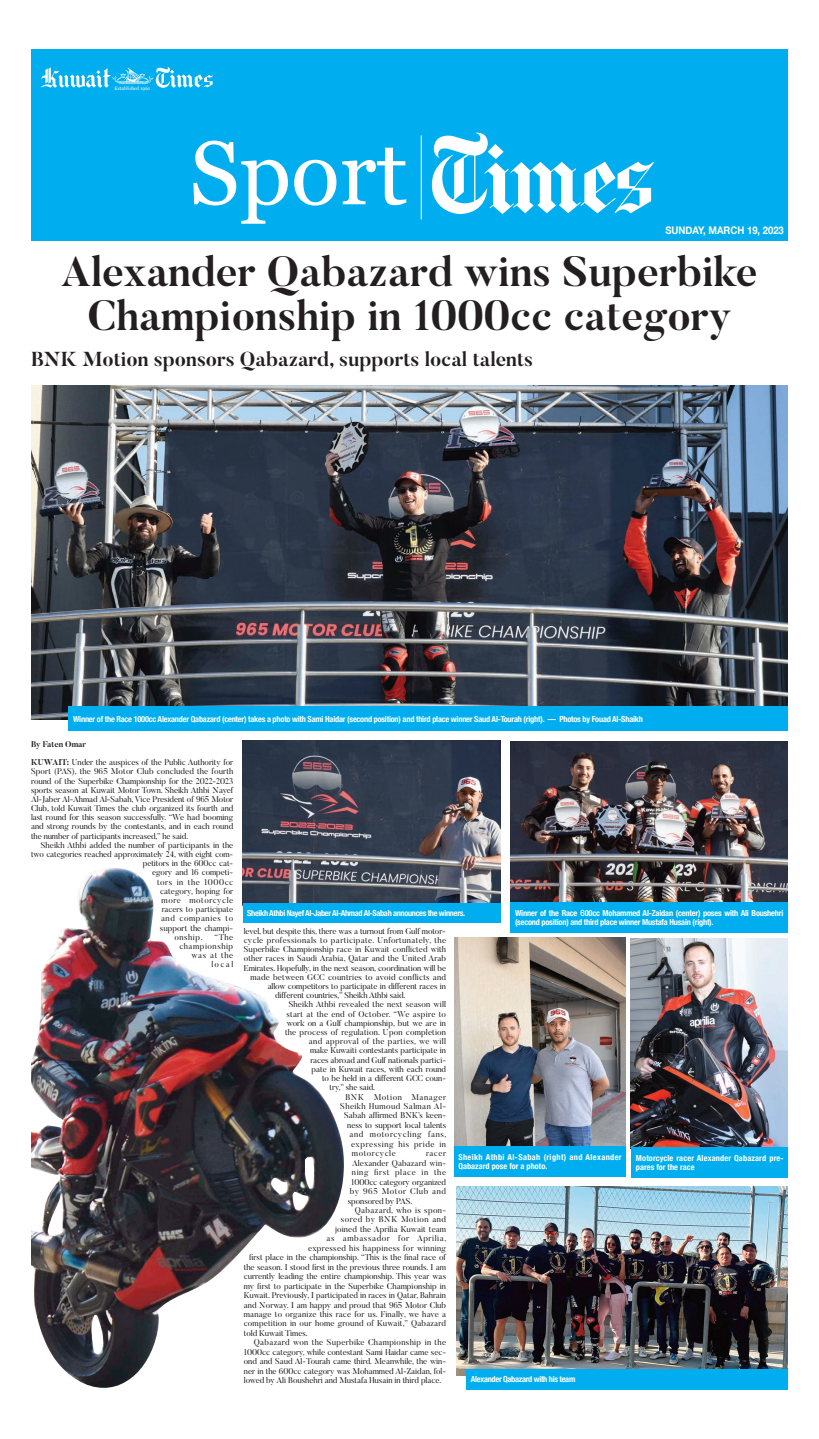
<style>
.page{position:relative;width:819px;height:1439px;background:#fff}
.page>*{position:absolute;margin:0;border:0;box-sizing:border-box;transform-origin:0 0}
.t1{font:89.86px "Georgia";color:#fff}
.t2{font:700 42px/43.8px "Butler";color:#231f20;text-align:center}
.t3{font:700 20.12px "Butler";color:#231f20}
.t4{font:700 10.5px "Helvetica Neue";color:#fff;scale:.9 1}
.t5{font:8.31px/9.2px "Butler";color:#231f20;text-align:justify}
.t6{font:700 condensed 8.31px/9.2px "Helvetica Neue";letter-spacing:-.025em;color:#fff}
.t7{font:8.31px/9.2px "Butler";letter-spacing:.065em;color:#231f20;text-align:right}
.t8{font:8.31px "Butler";letter-spacing:.02em;color:#231f20}
.t9{font:8.31px "Butler";letter-spacing:.04em;color:#231f20}
.t10{font:8.31px "Butler";letter-spacing:.035em;color:#231f20}
.t11{font:700 condensed 8.31px/9.2px "Helvetica Neue";letter-spacing:.04em;color:#fff}
.t12{font:700 condensed 8.31px/9.2px "Helvetica Neue";letter-spacing:.015em;color:#fff}
.t13{font:8.31px "Butler";letter-spacing:.025em;color:#231f20}
.t14{font:8.31px "Butler";letter-spacing:.03em;color:#231f20}
.t15{font:8.31px "Butler";letter-spacing:.07em;color:#231f20}
.t16{font:8.31px "Butler";letter-spacing:.05em;color:#231f20}
.t17{font:8.31px "Butler";letter-spacing:.06em;color:#231f20}
.t18{font:700 8.31px "Butler";letter-spacing:-.005em;color:#231f20}
.t19{font:4.81px "Georgia";color:#fff}
.s1{font-weight:700}
.s2{font-family:"Rockwell";font-weight:400;font-stretch:normal}
</style>
<div class="page">
<img style="left:242px;top:741px;width:258px;height:162px">
<div style="left:31px;top:50px;width:756px;height:191px;background:#00aeef"></div>
<svg style="left:432px;top:132px;width:222px;height:82px"></svg>
<hr style="left:420px;top:135px;width:1px;height:84px;background:#fff">
<svg style="left:40px;top:67px;width:173px;height:21px"></svg>
<img style="left:31px;top:385px;width:757px;height:334px">
<div style="left:69px;top:706px;width:719px;height:25px;background:#00aeef"></div>
<img style="left:510px;top:741px;width:277px;height:161px">
<div style="left:510px;top:902px;width:278px;height:30px;background:#00aeef"></div>
<div style="left:243px;top:903px;width:257px;height:19px;background:#00aeef"></div>
<img style="left:457px;top:1186px;width:330px;height:189px">
<div style="left:466px;top:1369px;width:322px;height:20px;background:#00aeef"></div>
<img style="left:630px;top:938px;width:158px;height:210px">
<div style="left:631px;top:1147px;width:157px;height:30px;background:#00aeef"></div>
<img style="left:454px;top:937px;width:171px;height:209px">
<img style="left:31px;top:868px;width:313px;height:520px">
<div style="left:454px;top:1146px;width:172px;height:30px;background:#00aeef"></div>
<p class="t19" style="left:114px;top:85px;width:37px">Established 1961</p>
<h1 class="t1" style="left:189px;top:122px;width:219px">Sport</h1>
<p class="t4" style="left:665px;top:224px;width:133px">SUNDAY, MARCH 19, 2023</p>
<h2 class="t2" style="left:61px;top:254px;width:698px">Alexander Qabazard wins Superbike<br>Championship in 1000cc category</h2>
<h3 class="t3" style="left:31px;top:350px;width:503px">BNK Motion sponsors Qabazard, supports local talents</h3>
<p class="t6" style="left:73px;top:714px;width:571px">Winner of the Race 1000cc Alexander Qabazard (center) takes a photo with Sami Haidar (second position) and third place winner Saud Al-Tourah (right). — Photos by Fouad Al-Shaikh</p>
<p class="t18" style="left:31px;top:740px;width:57px">By Faten Omar</p>
<p class="t5" style="left:31px;top:758px;width:204px"><span class="s1">KUWAIT:</span> Under the auspices of the Public Authority for Sport (PAS), the 965 Motor Club concluded the fourth round of the Superbike Championship for the 2022-2023 sports season at Kuwait Motor Town. Sheikh Athbi Nayef Al-Jaber Al-Ahmad Al-Sabah, Vice President of 965 Motor Club, told Kuwait Times the club organized its fourth and last round for this season successfully. “We had booming and strong rounds by the contestants, and in each round the number of participants increased,” he said.</p>
<p class="t5" style="left:41px;top:841px;width:194px">Sheikh Athbi added the number of participants in the</p>
<p class="t5" style="left:31px;top:850px;width:204px">two categories reached approximately 24, with eight com-</p>
<p class="t5" style="left:143px;top:859px;width:92px">petitors in the 600cc cat-</p>
<p class="t5" style="left:152px;top:869px;width:83px">egory and 16 competi-</p>
<p class="t7" style="left:157px;top:878px;width:78px">tors in the 1000cc</p>
<p class="t5" style="left:160px;top:887px;width:75px">category, hoping for</p>
<p class="t7" style="left:162px;top:896px;width:73px">more motorcycle</p>
<p class="t5" style="left:162px;top:905px;width:73px">racers to participate</p>
<p class="t7" style="left:161px;top:915px;width:74px">and companies to</p>
<p class="t5" style="left:160px;top:924px;width:75px">support the champi-</p>
<p class="t5" style="left:174px;top:933px;width:30px">onship.</p>
<p class="t7" style="left:179px;top:933px;width:55px">“The championship was at the local</p>
<p class="t6" style="left:515px;top:908px;width:270px">Winner of the Race <span class="s2">6</span>00cc Mohammed Al-Zaidan (center) poses with Ali Boushehri (second position) and third place winner Mustafa Husain (right).</p>
<p class="t6" style="left:247px;top:908px;width:219px">Sheikh Athbi Nayef Al-Jaber Al-Ahmad Al-Sabah announces the winners.</p>
<p class="t5" style="left:244px;top:927px;width:203px">level, but despite this, there was a turnout from Gulf motor-</p>
<p class="t9" style="left:244px;top:937px;width:204px">cycle professionals to participate. Unfortunately, the</p>
<p class="t5" style="left:244px;top:945px;width:204px">Superbike Championship race in Kuwait conflicted with</p>
<p class="t5" style="left:244px;top:955px;width:204px">other races in Saudi Arabia, Qatar and the United Arab</p>
<p class="t5" style="left:244px;top:964px;width:204px">Emirates. Hopefully, in the next season, coordination will be</p>
<p class="t13" style="left:250px;top:973px;width:197px">made between GCC countries to avoid conflicts and</p>
<p class="t5" style="left:268px;top:982px;width:180px">allow competitors to participate in different races in</p>
<p class="t5" style="left:275px;top:991px;width:132px">different countries,” Sheikh Athbi said.</p>
<p class="t8" style="left:289px;top:1001px;width:159px">Sheikh Athbi revealed the next season will</p>
<p class="t14" style="left:286px;top:1010px;width:161px">start at the end of October. “We aspire to</p>
<p class="t5" style="left:287px;top:1019px;width:161px">work on a Gulf championship, but we are in</p>
<p class="t8" style="left:285px;top:1029px;width:162px">the process of regulation. Upon completion</p>
<p class="t9" style="left:309px;top:1038px;width:139px">and approval of the parties, we will</p>
<p class="t5" style="left:310px;top:1047px;width:137px">make Kuwaiti contestants participate in</p>
<p class="t5" style="left:310px;top:1056px;width:137px">races abroad and Gulf nationals partici-</p>
<p class="t5" style="left:311px;top:1065px;width:136px">pate in Kuwait races, with each round</p>
<p class="t5" style="left:322px;top:1074px;width:125px">to be held in a different GCC coun-</p>
<p class="t5" style="left:329px;top:1083px;width:47px">try,” she said.</p>
<p class="t7" style="left:345px;top:1093px;width:102px">BNK Motion Manager</p>
<p class="t16" style="left:340px;top:1103px;width:107px">Sheikh Humoud Salman Al-</p>
<p class="t5" style="left:344px;top:1112px;width:103px">Sabah affirmed BNK’s keen-</p>
<p class="t5" style="left:347px;top:1121px;width:100px">ness to support local talents</p>
<p class="t7" style="left:349px;top:1131px;width:98px">and motorcycling fans,</p>
<p class="t7" style="left:351px;top:1140px;width:96px">expressing his pride in</p>
<p class="t7" style="left:352px;top:1149px;width:45px">motorcycle</p>
<p class="t5" style="left:426px;top:1149px;width:22px">racer</p>
<p class="t5" style="left:352px;top:1159px;width:95px">Alexander Qabazard win-</p>
<p class="t7" style="left:352px;top:1168px;width:96px">ning first place in the</p>
<p class="t5" style="left:351px;top:1178px;width:96px">1000cc category organized</p>
<p class="t7" style="left:350px;top:1187px;width:98px">by 965 Motor Club and</p>
<p class="t5" style="left:348px;top:1197px;width:66px">sponsored by PAS.</p>
<p class="t9" style="left:355px;top:1207px;width:93px">Qabazard, who is spon-</p>
<p class="t17" style="left:341px;top:1216px;width:107px">sored by BNK Motion and</p>
<p class="t5" style="left:335px;top:1225px;width:112px">joined the Aprilia Kuwait team</p>
<p class="t15" style="left:326px;top:1235px;width:121px">as ambassador for Aprilia,</p>
<p class="t10" style="left:308px;top:1244px;width:139px">expressed his happiness for winning</p>
<p class="t5" style="left:249px;top:1253px;width:198px">first place in the championship. “This is the final race of</p>
<p class="t5" style="left:244px;top:1263px;width:204px">the season. I stood first in the previous three rounds. I am</p>
<p class="t5" style="left:244px;top:1272px;width:204px">currently leading the entire championship. This year was</p>
<p class="t5" style="left:244px;top:1282px;width:204px">my first to participate in the Superbike Championship in</p>
<p class="t5" style="left:244px;top:1291px;width:204px">Kuwait. Previously, I participated in races in Qatar, Bahrain</p>
<p class="t5" style="left:244px;top:1301px;width:204px">and Norway. I am happy and proud that 965 Motor Club</p>
<p class="t8" style="left:244px;top:1310px;width:204px">manage to organize this race for us. Finally, we have a</p>
<p class="t8" style="left:244px;top:1320px;width:204px">competition in our home ground of Kuwait,” Qabazard</p>
<p class="t5" style="left:244px;top:1329px;width:65px">told Kuwait Times.</p>
<p class="t10" style="left:254px;top:1339px;width:194px">Qabazard won the Superbike Championship in the</p>
<p class="t5" style="left:244px;top:1348px;width:204px">1000cc category, while contestant Sami Haidar came sec-</p>
<p class="t5" style="left:244px;top:1357px;width:204px">ond and Saud Al-Tourah came third. Meanwhile, the win-</p>
<p class="t5" style="left:244px;top:1367px;width:204px">ner in the 600cc category was Mohammed Al-Zaidan, fol-</p>
<p class="t5" style="left:244px;top:1376px;width:199px">lowed by Ali Boushehri and Mustafa Husain in third place.</p>
<p class="t11" style="left:458px;top:1152px;width:165px">Sheikh Athbi Al-Sabah (right) and Alexander<br>Qabazard pose for a photo.</p>
<p class="t12" style="left:636px;top:1153px;width:149px">Motorcycle racer Alexander Qabazard pre&shy;pares for the race</p>
<p class="t6" style="left:471px;top:1374px;width:106px">Alexander Qabazard with his team</p>
</div>
